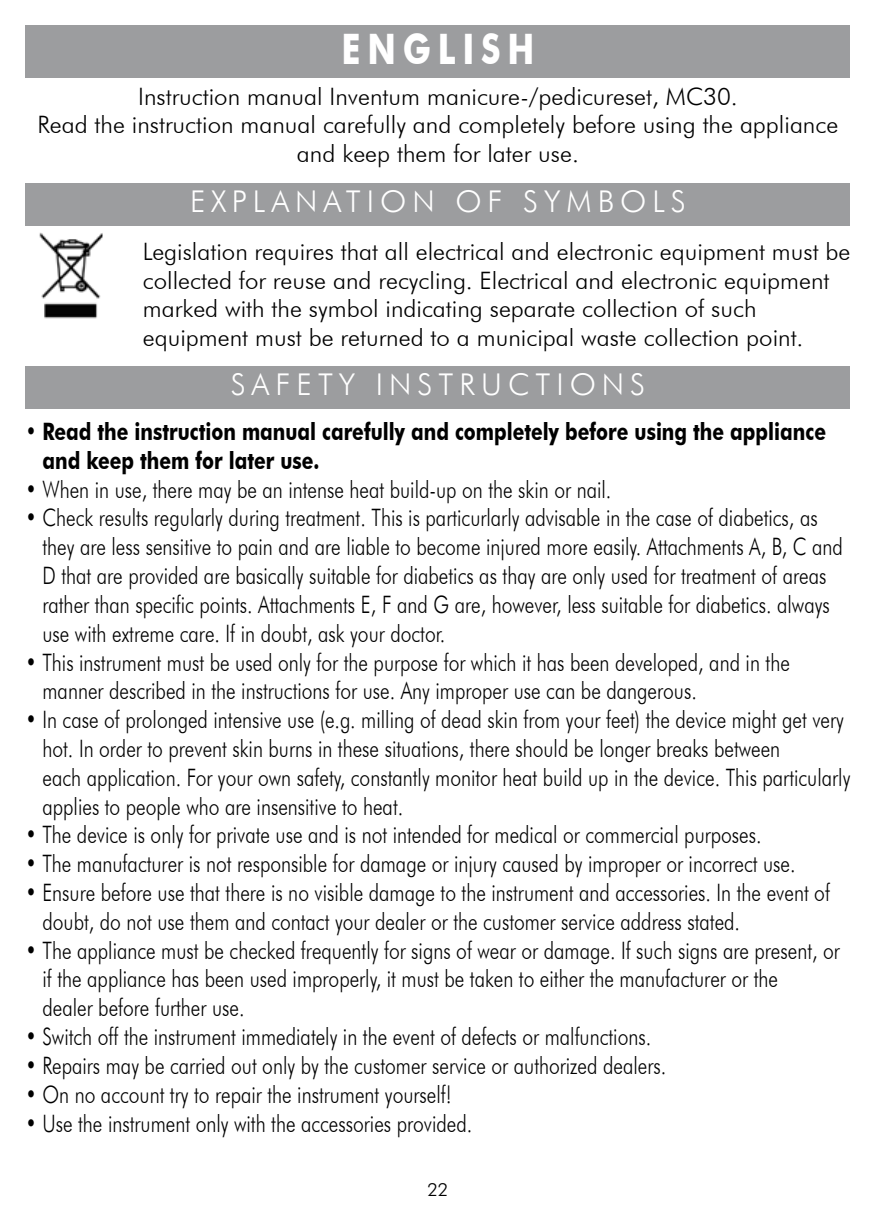
<style>
.page{position:relative;width:893px;height:1208px;background:#fff}
.page>*{position:absolute;margin:0;border:0;box-sizing:border-box;transform-origin:0 0}
.t1{font:700 42px "Futura BT";letter-spacing:.2em;color:#fff;scale:.8 1}
.t2{font:300 30px "Futura BT";letter-spacing:.2em;color:#fff}
.t3{font:300 24px/28.8px "Futura BT";color:#000;scale:.8 1}
.t4{font:300 24px/28.8px "Futura BT";color:#000;text-align:center}
.t5{font:700 24px/28.8px "Futura BT";color:#000;scale:.8 1}
.t6{font:300 18px "Futura BT";color:#000}
</style>
<div class="page">
<div style="left:26px;top:366px;width:824px;height:43px;background:#9c9d9f"></div>
<img style="left:39px;top:232px;width:63px;height:87px">
<div style="left:26px;top:183px;width:824px;height:42px;background:#9c9d9f"></div>
<div style="left:26px;top:26px;width:824px;height:52px;background:#9c9d9f"></div>
<h1 class="t1" style="left:342px;top:23px;width:242px">ENGLISH</h1>
<p class="t4" style="left:38px;top:82px;width:802px">Instruction manual Inventum manicure-/pedicureset, MC30.<br>Read the instruction manual carefully and completely before using the appliance and keep them for later use.</p>
<p class="t2" style="left:190px;top:183px;width:497px">EXPLANATION OF SYMBOLS</p>
<p class="t4" style="left:143px;top:237px;width:709px;text-align:left">Legislation requires that all electrical and electronic equipment must be collected for reuse and recycling. Electrical and electronic equipment marked with the symbol indicating separate collection of such equipment must be returned to a municipal waste collection point.</p>
<p class="t2" style="left:231px;top:366px;width:416px">SAFETY INSTRUCTIONS</p>
<p class="t5" style="left:42px;top:417px;width:981px;text-indent:-17px">• Read the instruction manual carefully and completely before using the appliance and keep them for later use.</p>
<p class="t3" style="left:26px;top:474px;width:734px">• When in use, there may be an intense heat build-up on the skin or nail.</p>
<p class="t3" style="left:42px;top:503px;width:1002px;text-indent:-17px">• Check results regularly during treatment. This is particurlarly advisable in the case of diabetics, as they are less sensitive to pain and are liable to become injured more easily. Attachments A, B, C and D that are provided are basically suitable for diabetics as thay are only used for treatment of areas rather than specific points. Attachments E, F and G are, however, less suitable for diabetics. always use with extreme care. If in doubt, ask your doctor.</p>
<p class="t3" style="left:42px;top:647px;width:936px;text-indent:-17px">• This instrument must be used only for the purpose for which it has been developed, and in the manner described in the instructions for use. Any improper use can be dangerous.</p>
<p class="t3" style="left:42px;top:705px;width:1011px;text-indent:-17px">• In case of prolonged intensive use (e.g. milling of dead skin from your feet) the device might get very hot. In order to prevent skin burns in these situations, there should be longer breaks between<br>each application. For your own safety, constantly monitor heat build up in the device. This particularly applies to people who are insensitive to heat.</p>
<p class="t3" style="left:26px;top:820px;width:922px">• The device is only for private use and is not intended for medical or commercial purposes.</p>
<p class="t3" style="left:26px;top:849px;width:964px">• The manufacturer is not responsible for damage or injury caused by improper or incorrect use.</p>
<p class="t3" style="left:42px;top:878px;width:986px;text-indent:-17px">• Ensure before use that there is no visible damage to the instrument and accessories. In the event of doubt, do not use them and contact your dealer or the customer service address stated.</p>
<p class="t3" style="left:42px;top:935px;width:998px;text-indent:-17px">• The appliance must be checked frequently for signs of wear or damage. If such signs are present, or if the appliance has been used improperly, it must be taken to either the manufacturer or the<br>dealer before further use.</p>
<p class="t3" style="left:26px;top:1022px;width:784px">• Switch off the instrument immediately in the event of defects or malfunctions.</p>
<p class="t3" style="left:26px;top:1050px;width:802px">• Repairs may be carried out only by the customer service or authorized dealers.</p>
<p class="t3" style="left:26px;top:1079px;width:534px">• On no account try to repair the instrument yourself!</p>
<p class="t3" style="left:26px;top:1108px;width:560px">• Use the instrument only with the accessories provided.</p>
<p class="t6" style="left:428px;top:1178px;width:22px">22</p>
</div>
